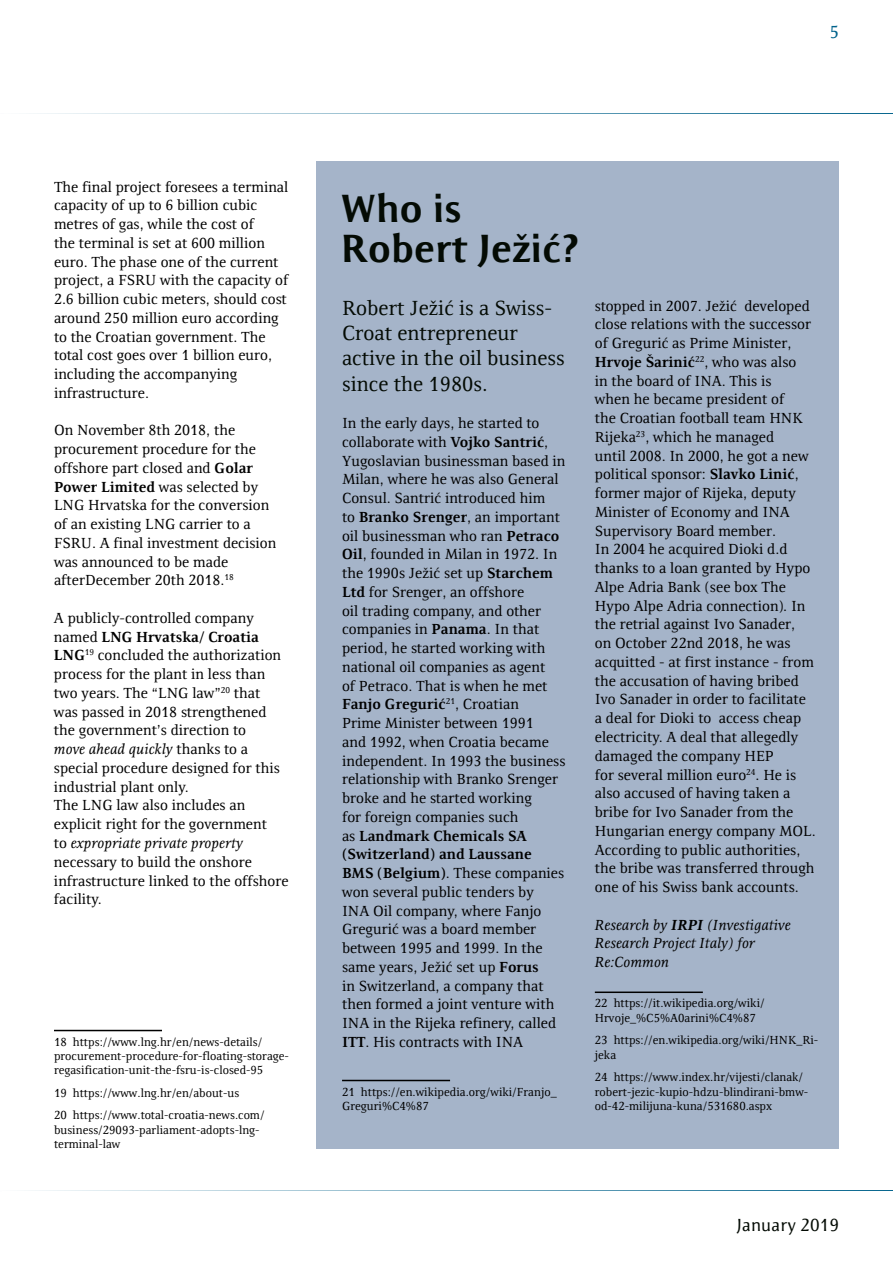
<style>
.page{position:relative;width:893px;height:1263px;background:#fff}
.page>*{position:absolute;margin:0;border:0;box-sizing:border-box;transform-origin:0 0}
.t1{font:700 40.5px/40.5px "Resavska BG Sans";color:#040b04}
.t2{font:21px/25.2px "Resavska BG";color:#040b04}
.t3{font:18px "Resavska BG Sans";color:#040b04}
.t4{font:18px "Resavska BG Sans";color:#00628b}
.t5{font:15px/18.8px "Resavska BG";color:#000}
.t6{font:italic 15px/18.8px "Resavska BG";color:#000}
.t7{font:12px/14.4px "Resavska BG";color:#000}
.s1{font-weight:700}
.s2{font-style:italic}
</style>
<div class="page">
<hr style="left:0;top:113px;width:893px;height:1px;background:#00628b">
<hr style="left:0;top:1190px;width:893px;height:1px;background:#00628b">
<div style="left:317px;top:161px;width:522px;height:988px;background:#a5b4c9"></div>
<hr style="left:595px;top:991px;width:108px;height:2px;background:#000">
<hr style="left:342px;top:1080px;width:108px;height:1px;background:#000">
<hr style="left:54px;top:1030px;width:108px;height:1px;background:#000">
<p class="t4" style="left:829px;top:22px;width:11px">5</p>
<p class="t5" style="left:54px;top:177px;width:236px">The final project foresees a terminal capacity of up to 6 billion cubic metres of gas, while the cost of<br>the terminal is set at 600 million euro. The phase one of the current project, a FSRU with the capacity of<br>2.6 billion cubic meters, should cost around 250 million euro according to the Croatian government. The total cost goes over 1 billion euro, including the accompanying infrastructure.</p>
<p class="t5" style="left:54px;top:421px;width:224px">On November 8th 2018, the procurement procedure for the offshore part closed and <span class="s1">Golar<br>Power Limited</span> was selected by<br>LNG Hrvatska for the conversion of an existing LNG carrier to a<br>FSRU. A final investment decision was announced to be made afterDecember 20th 2018.<sup>18</sup></p>
<p class="t5" style="left:54px;top:608px;width:236px">A publicly-controlled company named <span class="s1">LNG Hrvatska/ Croatia<br>LNG</span><sup>19</sup> concluded the authorization process for the plant in less than two years. The “LNG law”<sup>20</sup> that<br>was passed in 2018 strengthened the government’s direction to<br><span class="s2">move ahead quickly</span> thanks to a special procedure designed for this industrial plant only.<br>The LNG law also includes an explicit right for the government<br>to <span class="s2">expropriate private property </span>necessary to build the onshore infrastructure linked to the offshore facility.</p>
<p class="t7" style="left:54px;top:1034px;width:236px">18 https://www.lng.hr/en/news-details/ procurement-procedure-for-floating-storage&shy;regasification-unit-the-fsru-is-closed-95</p>
<p class="t7" style="left:54px;top:1081px;width:212px;line-height:22.5px">19 https://www.lng.hr/en/about-us<br>20 https://www.total-croatia-news.com/</p>
<p class="t7" style="left:54px;top:1122px;width:207px">business/29093-parliament-adopts-lng&shy;terminal-law</p>
<h1 class="t1" style="left:340px;top:188px;width:242px">Who is<br>Robert Ježić?</h1>
<h2 class="t2" style="left:342px;top:295px;width:224px">Robert Ježić is a Swiss-<br>Croat entrepreneur active in the oil business since the 1980s.</h2>
<p class="t5" style="left:342px;top:414px;width:225px">In the early days, he started to collaborate with <span class="s1">Vojko Santrić</span>,<br>Yugoslavian businessman based in<br>Milan, where he was also General<br>Consul. Santrić introduced him<br>to <span class="s1">Branko Srenger</span>, an important oil businessman who ran <span class="s1">Petraco<br>Oil</span>, founded in Milan in 1972. In the 1990s Ježić set up <span class="s1">Starchem<br>Ltd</span> for Srenger, an offshore<br>oil trading company, and other companies in <span class="s1">Panama</span>. In that period, he started working with national oil companies as agent<br>of Petraco. That is when he met<br><span class="s1">Fanjo Gregurić</span><sup>21</sup>, Croatian<br>Prime Minister between 1991<br>and 1992, when Croatia became independent. In 1993 the business relationship with Branko Srenger broke and he started working<br>for foreign companies such<br>as <span class="s1">Landmark Chemicals SA (Switzerland) and Laussane<br>BMS (Belgium)</span>. These companies won several public tenders by<br>INA Oil company, where Fanjo<br>Gregurić was a board member between 1995 and 1999. In the same years, Ježić set up <span class="s1">Forus<br></span>in Switzerland, a company that then formed a joint venture with<br>INA in the Rijeka refinery, called<br><span class="s1">ITT</span>. His contracts with INA</p>
<p class="t7" style="left:342px;top:1084px;width:216px">21 https://en.wikipedia.org/wiki/Franjo_<br>Greguri%C4%87</p>
<p class="t5" style="left:595px;top:296px;width:222px">stopped in 2007. Ježić developed close relations with the successor of Gregurić as Prime Minister,<br><span class="s1">Hrvoje Šarinić</span><sup>22</sup>, who was also<br>in the board of INA. This is<br>when he became president of<br>the Croatian football team HNK<br>Rijeka<sup>23</sup>, which he managed<br>until 2008. In 2000, he got a new political sponsor: <span class="s1">Slavko Linić</span>, former major of Rijeka, deputy<br>Minister of Economy and INA<br>Supervisory Board member.<br>In 2004 he acquired Dioki d.d thanks to a loan granted by Hypo<br>Alpe Adria Bank (see box The<br>Hypo Alpe Adria connection). In the retrial against Ivo Sanader,<br>on October 22nd 2018, he was acquitted - at first instance - from the accusation of having bribed<br>Ivo Sanader in order to facilitate a deal for Dioki to access cheap electricity. A deal that allegedly damaged the company HEP<br>for several million euro<sup>24</sup>. He is also accused of having taken a bribe for Ivo Sanader from the<br>Hungarian energy company MOL.<br>According to public authorities, the bribe was transferred through one of his Swiss bank accounts.</p>
<p class="t6" style="left:595px;top:915px;width:197px">Research by <span class="s1">IRPI</span> (Investigative<br>Research Project Italy) for<br>Re:Common</p>
<p class="t7" style="left:595px;top:996px;width:171px">22 https://it.wikipedia.org/wiki/<br>Hrvoje_%C5%A0arini%C4%87</p>
<p class="t7" style="left:595px;top:1033px;width:225px">23 https://en.wikipedia.org/wiki/HNK_Ri&shy;jeka</p>
<p class="t7" style="left:595px;top:1070px;width:215px">24 https://www.index.hr/vijesti/clanak/ robert-jezic-kupio-hdzu-blindirani-bmw&shy;od-42-milijuna-kuna/531680.aspx</p>
<p class="t3" style="left:736px;top:1215px;width:104px">January 2019</p>
</div>
